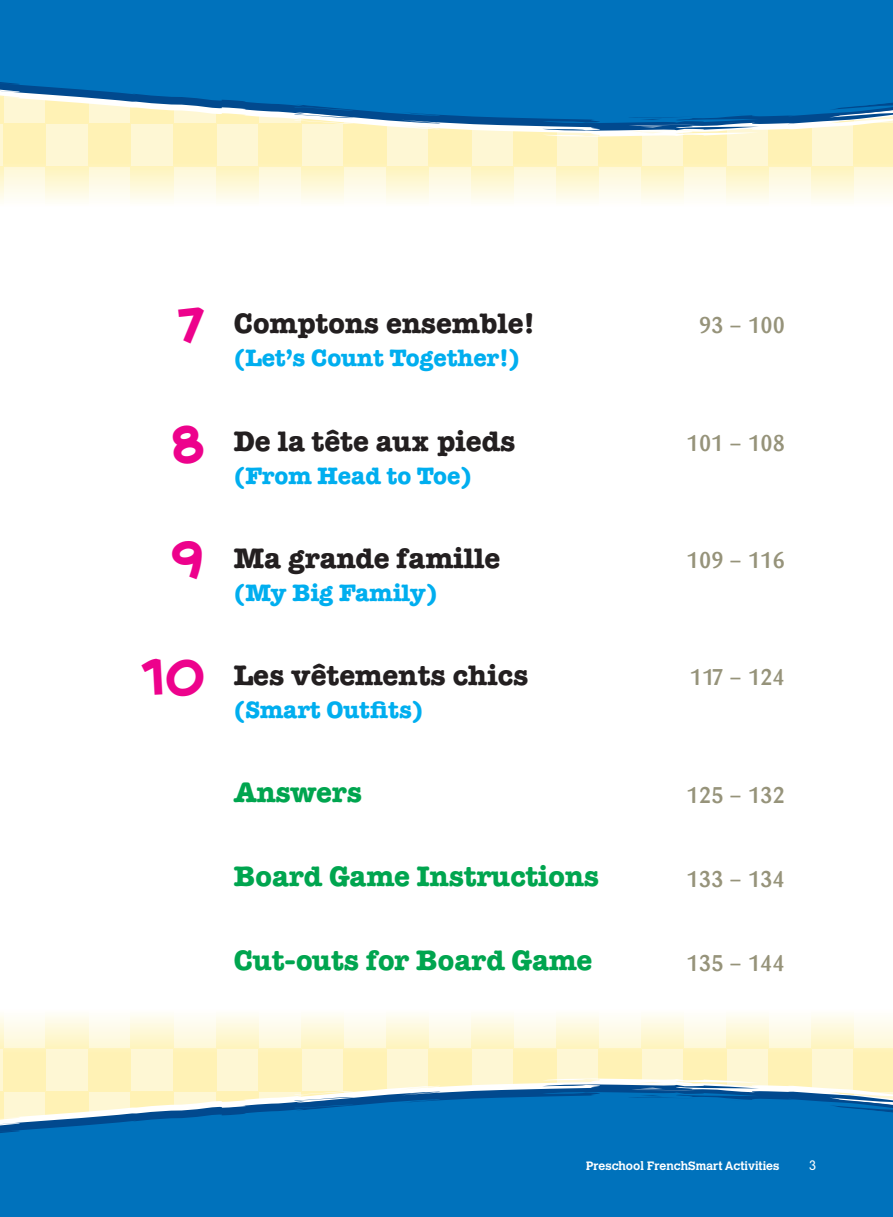
<style>
.page{position:relative;width:893px;height:1217px;background:#fff}
.page>*{position:absolute;margin:0;border:0;box-sizing:border-box;transform-origin:0 0}
.t1{font:48px "Creative Block BB Bold";color:#ed028c}
.t2{font:700 28.5px "American Typewriter";color:#231f20}
.t3{font:700 28.5px "American Typewriter";color:#00a54f}
.t4{font:700 24px "American Typewriter";color:#00aeef}
.t5{font:500 22.5px "Barmeno";color:#96937a}
.t6{font:300 13.5px "VAG Rounded";color:#fff}
.t7{font:700 12px "Calvert";color:#fff}
</style>
<div class="page">
<div style="left:3px;top:1006px;width:43px;height:42px;background:#fefdf6"></div>
<div style="left:88px;top:1006px;width:43px;height:42px;background:#fefdf6"></div>
<div style="left:174px;top:1006px;width:42px;height:42px;background:#fefdf6"></div>
<div style="left:259px;top:1006px;width:42px;height:42px;background:#fefdf6"></div>
<div style="left:344px;top:1006px;width:42px;height:42px;background:#fefdf6"></div>
<div style="left:429px;top:1006px;width:42px;height:42px;background:#fefdf6"></div>
<div style="left:514px;top:1006px;width:42px;height:42px;background:#fefdf6"></div>
<div style="left:599px;top:1006px;width:42px;height:42px;background:#fefdf6"></div>
<div style="left:684px;top:1006px;width:42px;height:42px;background:#fefdf6"></div>
<div style="left:769px;top:1006px;width:42px;height:42px;background:#fefdf6"></div>
<div style="left:854px;top:1006px;width:39px;height:42px;background:#fefdf6"></div>
<svg style="left:0;top:1015px;width:3px;height:12px"></svg>
<svg style="left:46px;top:1015px;width:42px;height:12px"></svg>
<svg style="left:131px;top:1015px;width:43px;height:12px"></svg>
<svg style="left:216px;top:1015px;width:43px;height:12px"></svg>
<svg style="left:301px;top:1015px;width:43px;height:12px"></svg>
<svg style="left:386px;top:1015px;width:43px;height:12px"></svg>
<svg style="left:471px;top:1015px;width:43px;height:12px"></svg>
<svg style="left:556px;top:1015px;width:43px;height:12px"></svg>
<svg style="left:641px;top:1015px;width:43px;height:12px"></svg>
<svg style="left:726px;top:1015px;width:43px;height:12px"></svg>
<svg style="left:811px;top:1015px;width:43px;height:12px"></svg>
<svg style="left:0;top:1027px;width:893px;height:6px;fill:#fefae6"></svg>
<svg style="left:0;top:1033px;width:893px;height:8px;fill:#fef9df"></svg>
<svg style="left:0;top:1041px;width:893px;height:50px"></svg>
<svg style="left:0;top:1091px;width:893px;height:125px;fill:#0072bc"></svg>
<svg style="left:788px;top:1084px;width:11px;height:18px"></svg>
<svg style="left:290px;top:1089px;width:64px;height:20px"></svg>
<div style="left:3px;top:166px;width:43px;height:43px;background:#fefdf5"></div>
<div style="left:88px;top:166px;width:43px;height:43px;background:#fefdf5"></div>
<div style="left:174px;top:166px;width:42px;height:43px;background:#fefdf5"></div>
<div style="left:259px;top:166px;width:42px;height:43px;background:#fefdf5"></div>
<div style="left:344px;top:166px;width:42px;height:43px;background:#fefdf5"></div>
<div style="left:429px;top:166px;width:42px;height:43px;background:#fefdf5"></div>
<div style="left:514px;top:166px;width:42px;height:43px;background:#fefdf5"></div>
<div style="left:599px;top:166px;width:42px;height:43px;background:#fefdf5"></div>
<div style="left:684px;top:166px;width:42px;height:43px;background:#fefdf5"></div>
<div style="left:769px;top:166px;width:42px;height:43px;background:#fefdf5"></div>
<div style="left:854px;top:166px;width:39px;height:43px;background:#fefdf5"></div>
<svg style="left:0;top:187px;width:3px;height:15px"></svg>
<svg style="left:46px;top:187px;width:42px;height:15px"></svg>
<svg style="left:131px;top:187px;width:43px;height:15px"></svg>
<svg style="left:216px;top:187px;width:43px;height:15px"></svg>
<svg style="left:301px;top:187px;width:43px;height:15px"></svg>
<svg style="left:386px;top:187px;width:43px;height:15px"></svg>
<svg style="left:471px;top:187px;width:43px;height:15px"></svg>
<svg style="left:556px;top:187px;width:43px;height:15px"></svg>
<svg style="left:641px;top:187px;width:43px;height:15px"></svg>
<svg style="left:726px;top:187px;width:43px;height:15px"></svg>
<svg style="left:811px;top:187px;width:43px;height:15px"></svg>
<svg style="left:0;top:181px;width:893px;height:6px;fill:#fefae5"></svg>
<svg style="left:0;top:173px;width:893px;height:8px;fill:#fef9dd"></svg>
<svg style="left:0;top:123px;width:893px;height:50px"></svg>
<svg style="left:0;top:0;width:893px;height:123px;fill:#0072bc"></svg>
<svg style="left:788px;top:112px;width:11px;height:18px"></svg>
<svg style="left:290px;top:106px;width:64px;height:19px"></svg>
<h1 class="t1" style="left:176px;top:302px;width:30px">7</h1>
<p class="t2" style="left:234px;top:307px;width:302px">Comptons ensemble!</p>
<p class="t4" style="left:234px;top:344px;width:288px">(Let’s Count Together!)</p>
<p class="t5" style="left:699px;top:312px;width:87px">93 – 100</p>
<h1 class="t1" style="left:171px;top:419px;width:35px">8</h1>
<p class="t2" style="left:234px;top:424px;width:283px">De la tête aux pieds</p>
<p class="t4" style="left:234px;top:461px;width:240px">(From Head to Toe)</p>
<p class="t5" style="left:687px;top:429px;width:100px">101 – 108</p>
<h1 class="t1" style="left:170px;top:536px;width:36px">9</h1>
<p class="t2" style="left:234px;top:541px;width:268px">Ma grande famille</p>
<p class="t4" style="left:234px;top:578px;width:205px">(My Big Family)</p>
<p class="t5" style="left:687px;top:546px;width:100px">109 – 116</p>
<h1 class="t1" style="left:140px;top:653px;width:67px">10</h1>
<p class="t2" style="left:234px;top:658px;width:296px">Les vêtements chics</p>
<p class="t4" style="left:234px;top:695px;width:191px">(Smart Outfits)</p>
<p class="t5" style="left:690px;top:664px;width:96px">117 – 124</p>
<p class="t3" style="left:234px;top:775px;width:130px">Answers</p>
<p class="t5" style="left:687px;top:781px;width:100px">125 – 132</p>
<p class="t3" style="left:234px;top:859px;width:367px">Board Game Instructions</p>
<p class="t5" style="left:687px;top:865px;width:100px">133 – 134</p>
<p class="t3" style="left:234px;top:943px;width:360px">Cut-outs for Board Game</p>
<p class="t5" style="left:687px;top:949px;width:100px">135 – 144</p>
<p class="t7" style="left:586px;top:1157px;width:195px">Preschool FrenchSmart Activities</p>
<p class="t6" style="left:809px;top:1157px;width:9px">3</p>
</div>
